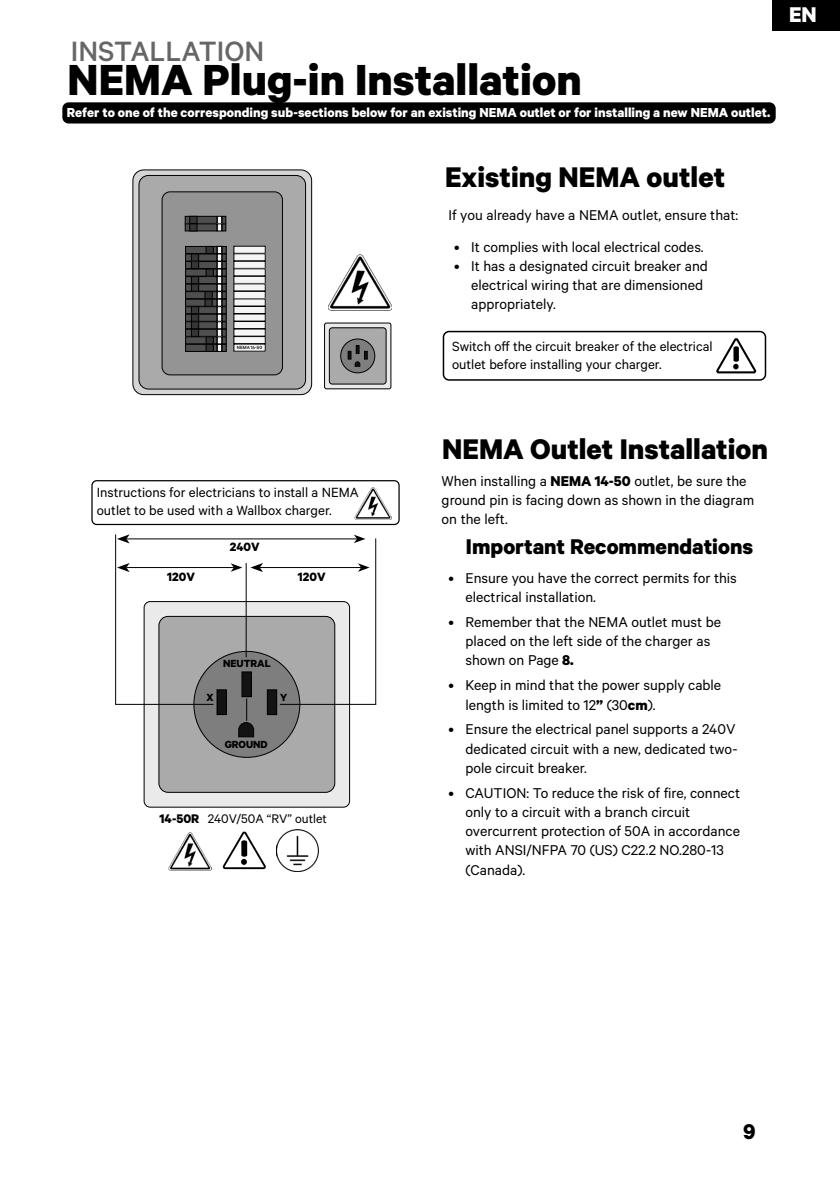
<style>
.page{position:relative;width:840px;height:1191px;background:#fff}
.page>*{position:absolute;margin:0;border:0;box-sizing:border-box;transform-origin:0 0}
.subtitulos{font:700 49px "Calibre";color:#000}
.t1{font:700 32px "Calibre";color:#000}
.subtitulos-2{font:500 31.4px "Calibre";color:#666}
.t2{font:700 24px "Calibre";color:#000}
.t3{font:700 24px "Calibre";color:#fff}
.t4{font:16px/19.2px "Calibre";color:#000}
.t5{font:15px/18.2px "Calibre";color:#000}
.t6{font:700 14.6px "Calibre";color:#fff}
.t7{font:14px "Calibre";color:#000}
.t8{font:700 13.6px "Calibre";color:#000}
.t9{font:700 11.6px "Calibre";color:#000}
.t10{font:500 5px "Calibre";color:#000}
.s1{font-weight:700}
</style>
<div class="page">
<div style="left:771px;top:0;width:68px;height:31px;background:#000"></div>
<div style="left:442px;top:331px;width:323px;height:50px;border:2px solid #000;border-radius:6px"></div>
<div style="left:133px;top:170px;width:178px;height:224px;background:#d5d5d5;border-radius:11px"></div>
<div style="left:132px;top:170px;width:180px;height:225px;border:1px solid #000;border-radius:11px"></div>
<div style="left:139px;top:175px;width:166px;height:214px;background:#aaa;border-radius:9px"></div>
<div style="left:138px;top:175px;width:168px;height:214px;border:1px solid #000;border-radius:9px"></div>
<svg style="left:161px;top:191px;width:122px;height:184px;background:#868686"></svg>
<div style="left:217px;top:336px;width:5px;height:8px;border:1px solid #000"></div>
<div style="left:191px;top:307px;width:7px;height:7px;background:#363636"></div>
<div style="left:191px;top:306px;width:8px;height:8px;border:1px solid #000"></div>
<div style="left:191px;top:314px;width:7px;height:7px;background:#363636"></div>
<div style="left:191px;top:314px;width:8px;height:8px;border:1px solid #000"></div>
<div style="left:191px;top:322px;width:7px;height:7px;background:#363636"></div>
<div style="left:191px;top:321px;width:8px;height:8px;border:1px solid #000"></div>
<div style="left:191px;top:329px;width:7px;height:7px;background:#363636"></div>
<div style="left:191px;top:329px;width:8px;height:8px;border:1px solid #000"></div>
<div style="left:206px;top:337px;width:7px;height:7px;background:#363636"></div>
<div style="left:206px;top:336px;width:7px;height:8px;border:1px solid #000"></div>
<div style="left:206px;top:344px;width:7px;height:7px;background:#363636"></div>
<div style="left:206px;top:344px;width:7px;height:8px;border:1px solid #000"></div>
<div style="left:205px;top:292px;width:7px;height:7px;background:#363636"></div>
<div style="left:204px;top:291px;width:8px;height:8px;border:1px solid #000"></div>
<div style="left:205px;top:299px;width:7px;height:7px;background:#363636"></div>
<div style="left:204px;top:299px;width:8px;height:7px;border:1px solid #000"></div>
<div style="left:191px;top:276px;width:7px;height:8px;background:#363636"></div>
<div style="left:191px;top:276px;width:8px;height:8px;border:1px solid #000"></div>
<div style="left:206px;top:269px;width:7px;height:7px;background:#363636"></div>
<div style="left:206px;top:269px;width:7px;height:7px;border:1px solid #000"></div>
<div style="left:191px;top:261px;width:7px;height:8px;background:#363636"></div>
<div style="left:191px;top:261px;width:8px;height:8px;border:1px solid #000"></div>
<div style="left:191px;top:254px;width:7px;height:7px;background:#363636"></div>
<div style="left:191px;top:254px;width:8px;height:7px;border:1px solid #000"></div>
<div style="left:206px;top:246px;width:7px;height:7px;background:#363636"></div>
<div style="left:206px;top:246px;width:7px;height:8px;border:1px solid #000"></div>
<div style="left:191px;top:284px;width:7px;height:7px;background:#363636"></div>
<div style="left:191px;top:284px;width:8px;height:7px;border:1px solid #000"></div>
<svg style="left:716px;top:338px;width:40px;height:36px"></svg>
<img style="left:328px;top:254px;width:63px;height:57px">
<img style="left:168px;top:833px;width:44px;height:37px">
<svg style="left:222px;top:831px;width:44px;height:39px"></svg>
<img style="left:276px;top:829px;width:43px;height:43px">
<img style="left:354px;top:487px;width:38px;height:32px">
<div style="left:91px;top:480px;width:308px;height:45px;border:1px solid #000;border-radius:5px"></div>
<div style="left:144px;top:601px;width:205px;height:206px;background:#eaeaea;border-radius:6px"></div>
<div style="left:143px;top:601px;width:207px;height:206px;border:1px solid #000;border-radius:6px"></div>
<div style="left:159px;top:616px;width:175px;height:176px;background:#aaa;border-radius:9px"></div>
<div style="left:158px;top:616px;width:177px;height:177px;border:1px solid #000;border-radius:9px"></div>
<div style="left:194px;top:651px;width:105px;height:106px;background:#7e7e7e;border-radius:50%"></div>
<div style="left:242px;top:672px;width:9px;height:24px;background:#131313"></div>
<div style="left:241px;top:671px;width:11px;height:26px;border:1px solid #000"></div>
<div style="left:267px;top:690px;width:9px;height:24px;background:#131313"></div>
<div style="left:267px;top:689px;width:10px;height:26px;border:1px solid #000"></div>
<div style="left:217px;top:690px;width:9px;height:24px;background:#131313"></div>
<div style="left:216px;top:689px;width:11px;height:26px;border:1px solid #000"></div>
<hr style="left:280px;top:704px;width:96px;height:1px;background:#000">
<hr style="left:115px;top:704px;width:98px;height:1px;background:#000">
<hr style="left:246px;top:563px;width:1px;height:94px;background:#000">
<hr style="left:126px;top:538px;width:231px;height:1px;background:#000">
<svg style="left:353px;top:534px;width:12px;height:9px"></svg>
<svg style="left:117px;top:534px;width:12px;height:9px"></svg>
<hr style="left:126px;top:567px;width:108px;height:1px;background:#000">
<svg style="left:230px;top:563px;width:12px;height:9px"></svg>
<svg style="left:117px;top:563px;width:12px;height:9px"></svg>
<hr style="left:260px;top:567px;width:101px;height:1px;background:#000">
<svg style="left:358px;top:563px;width:11px;height:9px"></svg>
<svg style="left:250px;top:563px;width:13px;height:9px"></svg>
<hr style="left:115px;top:534px;width:1px;height:170px;background:#000">
<hr style="left:375px;top:538px;width:1px;height:166px;background:#000">
<svg style="left:238px;top:698px;width:16px;height:40px"></svg>
<svg style="left:324px;top:323px;width:66px;height:66px"></svg>
<div style="left:324px;top:323px;width:67px;height:66px;border:1px solid #000;border-radius:2px"></div>
<div style="left:329px;top:328px;width:57px;height:56px;background:#aaa;border-radius:3px"></div>
<div style="left:329px;top:327px;width:57px;height:57px;border:1px solid #000;border-radius:3px"></div>
<svg style="left:340px;top:339px;width:34px;height:34px"></svg>
<div style="left:340px;top:339px;width:35px;height:34px;border:1px solid #000;border-radius:50%"></div>
<svg style="left:348px;top:345px;width:19px;height:22px"></svg>
<div style="left:63px;top:103px;width:711px;height:20px;background:#000;border-radius:5px"></div>
<div style="left:62px;top:102px;width:713px;height:21px;border:2px solid #000;border-radius:5px"></div>
<p class="subtitulos-2" style="left:71px;top:32px;width:195px">INSTALLATION</p>
<p class="subtitulos" style="left:68px;top:50px;width:515px">NEMA Plug-in Installation</p>
<p class="t6" style="left:67px;top:104px;width:704px">Refer to one of the corresponding sub-sections below for an existing NEMA outlet or for installing a new NEMA outlet.</p>
<p class="t1" style="left:445px;top:157px;width:281px">Existing NEMA outlet</p>
<p class="t10" style="left:237px;top:345px;width:27px">NEMA 14-50</p>
<p class="t4" style="left:448px;top:205px;width:291px">If you already have a NEMA outlet, ensure that:</p>
<p class="t4" style="left:454px;top:237px;width:251px">• It complies with local electrical codes.</p>
<p class="t4" style="left:471px;top:256px;width:238px;text-indent:-17px">• It has a designated circuit breaker and electrical wiring that are dimensioned appropriately.</p>
<p class="t5" style="left:452px;top:337px;width:262px">Switch off the circuit breaker of the electrical outlet before installing your charger.</p>
<h3 class="t3" style="left:788px;top:0;width:29px">EN</h3>
<p class="t5" style="left:97px;top:483px;width:263px">Instructions for electricians to install a NEMA outlet to be used with a Wallbox charger.</p>
<p class="t8" style="left:230px;top:538px;width:31px">240V</p>
<p class="t8" style="left:167px;top:568px;width:29px">120V</p>
<p class="t8" style="left:298px;top:568px;width:29px">120V</p>
<p class="t9" style="left:223px;top:656px;width:49px">NEUTRAL</p>
<p class="t9" style="left:206px;top:690px;width:9px">X</p>
<p class="t9" style="left:280px;top:690px;width:9px">Y</p>
<p class="t9" style="left:224px;top:737px;width:44px">GROUND</p>
<p class="t7" style="left:159px;top:810px;width:169px"><span class="s1">14-50R</span> 240V/50A “RV” outlet</p>
<p class="t1" style="left:442px;top:429px;width:327px">NEMA Outlet Installation</p>
<p class="t4" style="left:441px;top:471px;width:314px">When installing a <span class="s1">NEMA 14-50</span> outlet, be sure the ground pin is facing down as shown in the diagram on the left.</p>
<p class="t2" style="left:465px;top:531px;width:289px">Important Recommendations</p>
<p class="t4" style="left:465px;top:568px;width:273px;text-indent:-17px">• Ensure you have the correct permits for this electrical installation.</p>
<p class="t4" style="left:465px;top:612px;width:257px;text-indent:-17px">• Remember that the NEMA outlet must be placed on the left side of the charger as shown on Page <span class="s1">8.</span></p>
<p class="t4" style="left:465px;top:675px;width:257px;text-indent:-17px">• Keep in mind that the power supply cable length is limited to 12<span class="s1">”</span> (30<span class="s1">cm</span>).</p>
<p class="t4" style="left:465px;top:719px;width:273px;text-indent:-17px">• Ensure the electrical panel supports a 240V dedicated circuit with a new, dedicated two&shy;pole circuit breaker.</p>
<p class="t4" style="left:465px;top:782px;width:276px;text-indent:-17px">• CAUTION: To reduce the risk of fire, connect only to a circuit with a branch circuit overcurrent protection of 50A in accordance with ANSI/NFPA 70 (US) C22.2 NO.280-13 (Canada).</p>
<h3 class="t2" style="left:742px;top:1116px;width:14px">9</h3>
</div>
